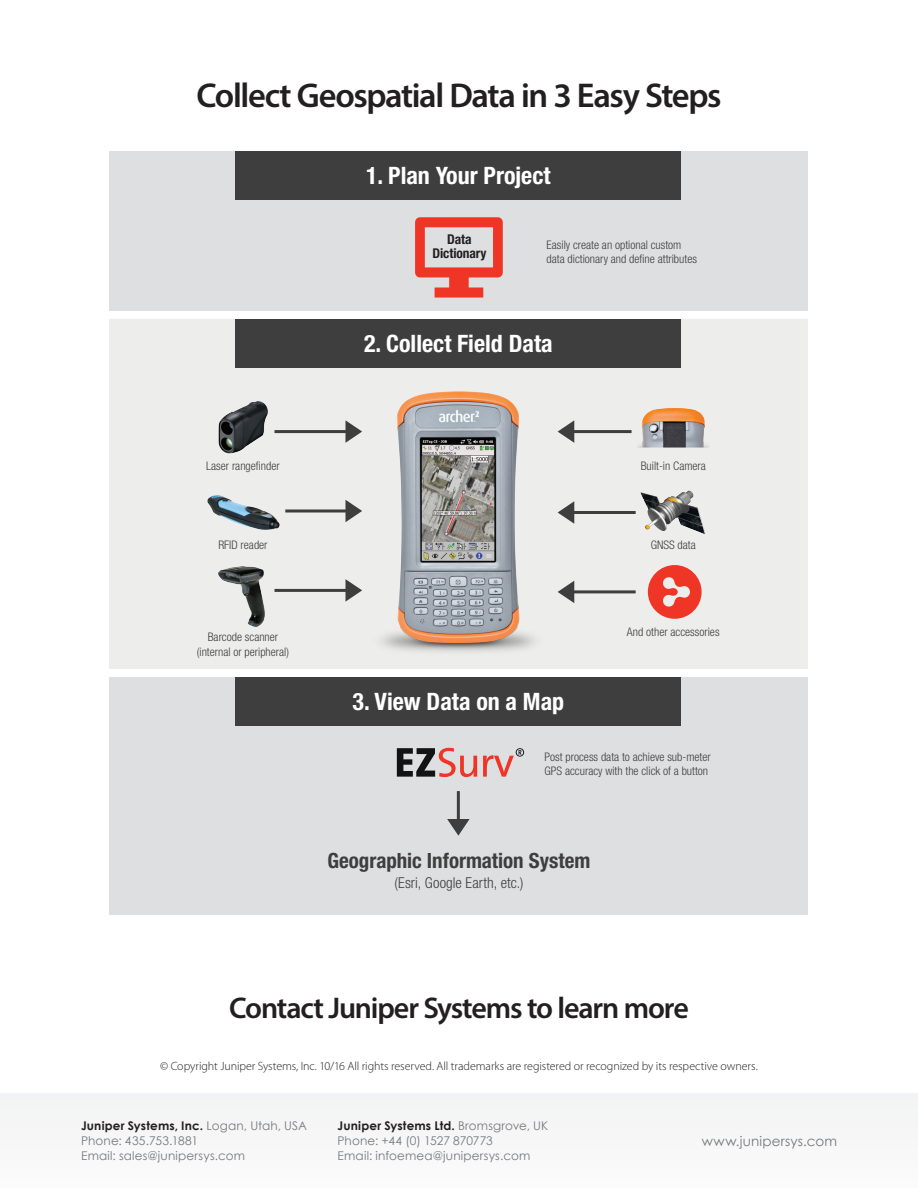
<style>
.page{position:relative;width:918px;height:1188px;background:#fff}
.page>*{position:absolute;margin:0;border:0;box-sizing:border-box;transform-origin:0 0}
.t1{font:600 34.5px "Myriad Pro";letter-spacing:-.04em;color:#231f20}
.t2{font:600 30px "Myriad Pro";letter-spacing:-.04em;color:#231f20}
.t3{font:700 condensed 24px "Helvetica Neue LT Std";color:#fff}
.Texte_courant{font:700 condensed 21px "Helvetica Neue LT Std";color:#3e3e3f}
.Texte_courant-2{font:300 condensed 15px "Helvetica Neue LT Std";letter-spacing:.005em;color:#3e3e3f}
.t4{font:13.5px "Century Gothic";letter-spacing:.015em;color:#76787b}
.t5{font:700 condensed 13.5px/13.5px "Helvetica Neue LT Std";letter-spacing:-.01em;color:#231f20;text-align:center}
.t6{font:300 12px "Myriad Pro";letter-spacing:-.005em;color:#231f20}
.t7{font:12px "Century Gothic";letter-spacing:.015em;color:#76787b}
.t8{font:700 12px "Century Gothic";letter-spacing:.015em;color:#231f20}
.Texte_courant-3{font:300 condensed 11.85px/14.2px "Helvetica Neue LT Std";color:#3e3e3f}
.s1{font-weight:400;color:#76787b}
</style>
<div class="page">
<div style="left:0;top:1094px;width:918px;height:94px;background:#f7f7f8"></div>
<div style="left:109px;top:151px;width:699px;height:159px;background:#dedfe0"></div>
<div style="left:236px;top:151px;width:445px;height:49px;background:#3e3e3f"></div>
<div style="left:109px;top:319px;width:699px;height:350px;background:#ededec"></div>
<hr style="left:275px;top:430px;width:79px;height:3px;background:#3e3e3f">
<hr style="left:569px;top:430px;width:63px;height:3px;background:#3e3e3f">
<hr style="left:569px;top:511px;width:67px;height:3px;background:#3e3e3f">
<hr style="left:285px;top:509px;width:69px;height:3px;background:#3e3e3f">
<img style="left:218px;top:401px;width:63px;height:53px">
<img style="left:205px;top:566px;width:76px;height:103px">
<img style="left:328px;top:391px;width:262px;height:287px">
<hr style="left:569px;top:590px;width:67px;height:3px;background:#3e3e3f">
<svg style="left:558px;top:581px;width:16px;height:22px"></svg>
<hr style="left:275px;top:589px;width:79px;height:3px;background:#3e3e3f">
<svg style="left:346px;top:579px;width:16px;height:23px"></svg>
<img style="left:207px;top:495px;width:80px;height:35px">
<svg style="left:648px;top:565px;width:54px;height:54px"></svg>
<div style="left:236px;top:319px;width:445px;height:49px;background:#3e3e3f"></div>
<div style="left:109px;top:678px;width:699px;height:237px;background:#dedfe0"></div>
<div style="left:236px;top:678px;width:445px;height:48px;background:#3e3e3f"></div>
<svg style="left:397px;top:748px;width:80px;height:29px"></svg>
<svg style="left:483px;top:748px;width:41px;height:29px"></svg>
<hr style="left:457px;top:791px;width:3px;height:33px;background:#3e3e3f">
<svg style="left:447px;top:819px;width:23px;height:17px"></svg>
<img style="left:638px;top:408px;width:71px;height:40px">
<img style="left:640px;top:490px;width:66px;height:44px">
<svg style="left:415px;top:217px;width:88px;height:81px"></svg>
<p class="t1" style="left:196px;top:73px;width:527px">Collect Geospatial Data in 3 Easy Steps</p>
<p class="t3" style="left:366px;top:161px;width:186px">1. Plan Your Project</p>
<p class="t5" style="left:433px;top:233px;width:55px">Data<br>Dictionary</p>
<p class="Texte_courant-3" style="left:547px;top:238px;width:152px">Easily create an optional custom data dictionary and define attributes</p>
<p class="Texte_courant-3" style="left:206px;top:458px;width:75px">Laser rangefinder</p>
<p class="t3" style="left:364px;top:329px;width:190px">2. Collect Field Data</p>
<p class="Texte_courant-3" style="left:641px;top:459px;width:67px">Built-in Camera</p>
<p class="Texte_courant-3" style="left:218px;top:538px;width:51px">RFID reader</p>
<p class="Texte_courant-3" style="left:651px;top:538px;width:47px">GNSS data</p>
<p class="Texte_courant-3" style="left:197px;top:630px;width:94px;text-align:center">Barcode scanner (internal or peripheral)</p>
<p class="Texte_courant-3" style="left:627px;top:624px;width:94px">And other accessories</p>
<p class="t3" style="left:352px;top:687px;width:213px">3. View Data on a Map</p>
<p class="Texte_courant-3" style="left:545px;top:750px;width:168px">Post process data to achieve sub-meter<br>GPS accuracy with the click of a button</p>
<p class="Texte_courant" style="left:327px;top:847px;width:265px">Geographic Information System</p>
<p class="Texte_courant-2" style="left:394px;top:874px;width:131px">(Esri, Google Earth, etc.)</p>
<p class="t2" style="left:229px;top:989px;width:461px">Contact Juniper Systems to learn more</p>
<p class="t6" style="left:160px;top:1059px;width:599px">© Copyright Juniper Systems, Inc. 10/16 All rights reserved. All trademarks are registered or recognized by its respective owners.</p>
<p class="t8" style="left:81px;top:1116px;width:228px">Juniper Systems, Inc. <span class="s1">Logan, Utah, USA</span></p>
<p class="t7" style="left:81px;top:1132px;width:119px">Phone: 435.753.1881</p>
<p class="t7" style="left:81px;top:1147px;width:166px">Email: sales@junipersys.com</p>
<p class="t8" style="left:338px;top:1116px;width:212px">Juniper Systems Ltd. <span class="s1">Bromsgrove, UK</span></p>
<p class="t7" style="left:338px;top:1132px;width:157px">Phone: +44 (0) 1527 870773</p>
<p class="t7" style="left:338px;top:1147px;width:194px">Email: infoemea@junipersys.com</p>
<p class="t4" style="left:702px;top:1131px;width:137px">www.junipersys.com</p>
</div>
